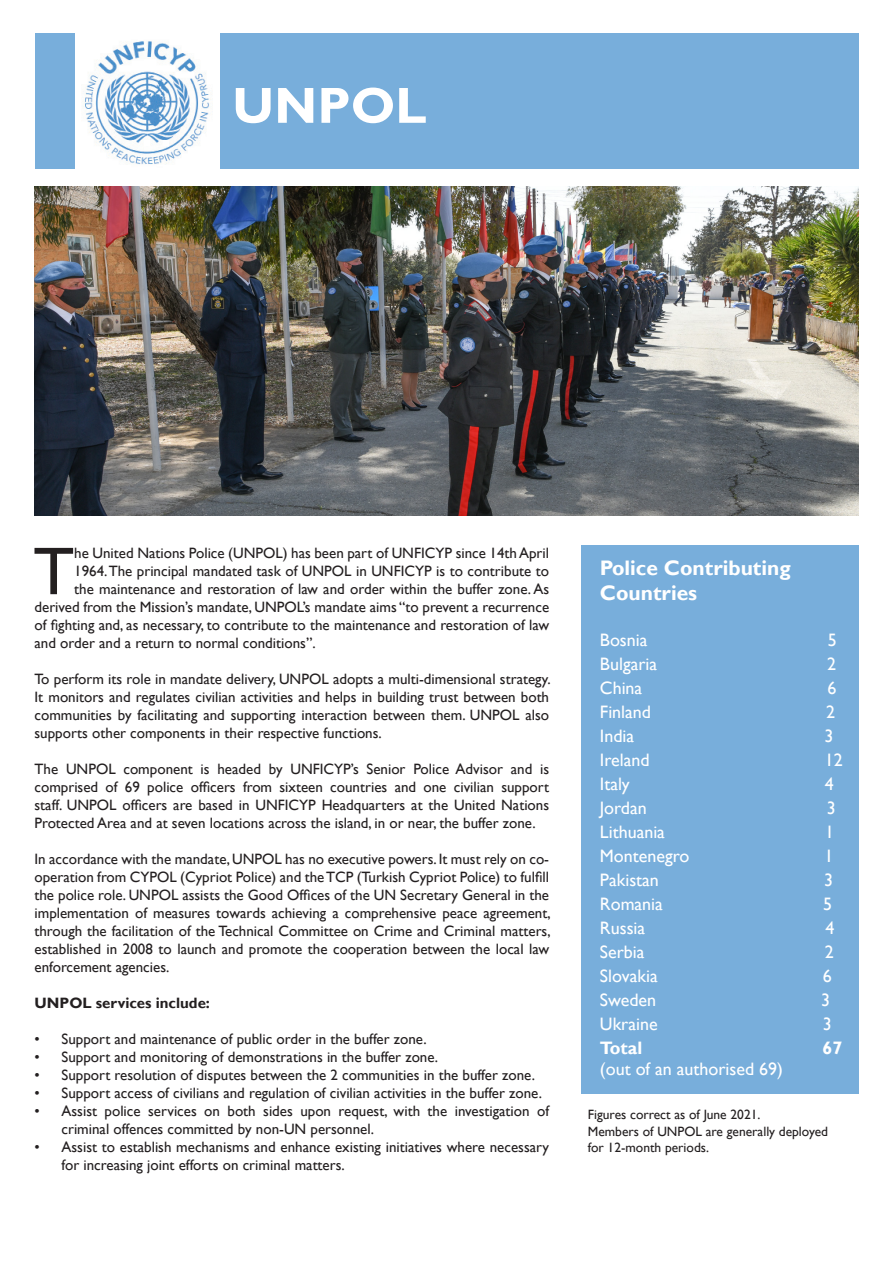
<style>
.page{position:relative;width:893px;height:1263px;background:#fff}
.page>*{position:absolute;margin:0;border:0;box-sizing:border-box;transform-origin:0 0}
.t1{font:67.8px "Gill Sans";color:#231f20}
.t2{font:700 51px "Gill Sans";color:#fff}
.t3{font:700 21px "Gill Sans";color:#fff}
.t4{font:18px "Gill Sans";color:#fff}
.t5{font:700 18px "Gill Sans";color:#fff}
.t6{font:15px/18px "Gill Sans";color:#231f20;text-align:justify}
.t7{font:700 15px "Gill Sans";color:#231f20}
.t8{font:13.5px "Gill Sans";color:#231f20}
</style>
<div class="page">
<div style="left:34px;top:34px;width:824px;height:135px;background:#78aedb"></div>
<img style="left:76px;top:34px;width:143px;height:135px">
<div style="left:581px;top:545px;width:278px;height:548px;background:#78aedb"></div>
<img style="left:34px;top:186px;width:824px;height:330px">
<p class="t2" style="left:232px;top:75px;width:196px">UNPOL</p>
<p class="t1" style="left:33px;top:532px;width:42px">T</p>
<p class="t6" style="left:74px;top:544px;width:476px">he United Nations Police (UNPOL) has been part of UNFICYP since 14th April</p>
<p class="t6" style="left:74px;top:562px;width:476px">1964. The principal mandated task of UNPOL in UNFICYP is to contribute to</p>
<p class="t6" style="left:74px;top:580px;width:476px">the maintenance and restoration of law and order within the buffer zone. As</p>
<p class="t6" style="left:34px;top:598px;width:516px">derived from the Mission’s mandate, UNPOL’s mandate aims “to prevent a recurrence</p>
<p class="t6" style="left:34px;top:616px;width:516px">of fighting and, as necessary, to contribute to the maintenance and restoration of law</p>
<p class="t6" style="left:34px;top:634px;width:283px">and order and a return to normal conditions”.</p>
<p class="t6" style="left:34px;top:670px;width:518px">To perform its role in mandate delivery, UNPOL adopts a multi-dimensional strategy.<br>It monitors and regulates civilian activities and helps in building trust between both communities by facilitating and supporting interaction between them. UNPOL also supports other components in their respective functions.</p>
<p class="t6" style="left:34px;top:760px;width:516px">The UNPOL component is headed by UNFICYP’s Senior Police Advisor and is comprised of 69 police officers from sixteen countries and one civilian support staff. UNPOL officers are based in UNFICYP Headquarters at the United Nations Protected Area and at seven locations across the island, in or near, the buffer zone.</p>
<p class="t6" style="left:34px;top:850px;width:518px">In accordance with the mandate, UNPOL has no executive powers. It must rely on co&shy;operation from CYPOL (Cypriot Police) and the TCP (Turkish Cypriot Police) to fulfill the police role. UNPOL assists the Good Offices of the UN Secretary General in the implementation of measures towards achieving a comprehensive peace agreement, through the facilitation of the Technical Committee on Crime and Criminal matters, established in 2008 to launch and promote the cooperation between the local law enforcement agencies.</p>
<p class="t7" style="left:34px;top:994px;width:177px">UNPOL services include:</p>
<p class="t6" style="left:34px;top:1030px;width:394px">• Support and maintenance of public order in the buffer zone.</p>
<p class="t6" style="left:34px;top:1048px;width:405px">• Support and monitoring of demonstrations in the buffer zone.</p>
<p class="t6" style="left:34px;top:1066px;width:502px">• Support resolution of disputes between the 2 communities in the buffer zone.</p>
<p class="t6" style="left:34px;top:1084px;width:509px">• Support access of civilians and regulation of civilian activities in the buffer zone.</p>
<p class="t6" style="left:62px;top:1102px;width:489px;text-indent:-27px">• Assist police services on both sides upon request, with the investigation of criminal offences committed by non-UN personnel.</p>
<p class="t6" style="left:62px;top:1138px;width:489px;text-indent:-27px">• Assist to establish mechanisms and enhance existing initiatives where necessary for increasing joint efforts on criminal matters.</p>
<p class="t3" style="left:600px;top:555px;width:192px">Police Contributing</p>
<p class="t3" style="left:600px;top:580px;width:99px">Countries</p>
<p class="t4" style="left:600px;top:629px;width:49px">Bosnia</p>
<p class="t4" style="left:828px;top:629px;width:10px">5</p>
<p class="t4" style="left:600px;top:653px;width:59px">Bulgaria</p>
<p class="t4" style="left:827px;top:653px;width:10px">2</p>
<p class="t4" style="left:600px;top:677px;width:44px">China</p>
<p class="t4" style="left:827px;top:677px;width:10px">6</p>
<p class="t4" style="left:600px;top:701px;width:53px">Finland</p>
<p class="t4" style="left:826px;top:701px;width:10px">2</p>
<p class="t4" style="left:600px;top:725px;width:36px">India</p>
<p class="t4" style="left:824px;top:725px;width:10px">3</p>
<p class="t4" style="left:600px;top:749px;width:51px">Ireland</p>
<p class="t4" style="left:825px;top:749px;width:19px">12</p>
<p class="t4" style="left:600px;top:773px;width:31px">Italy</p>
<p class="t4" style="left:825px;top:773px;width:10px">4</p>
<p class="t4" style="left:600px;top:797px;width:48px">Jordan</p>
<p class="t4" style="left:827px;top:797px;width:10px">3</p>
<p class="t4" style="left:600px;top:821px;width:67px">Lithuania</p>
<p class="t4" style="left:825px;top:821px;width:10px">1</p>
<p class="t4" style="left:600px;top:845px;width:91px">Montenegro</p>
<p class="t4" style="left:824px;top:845px;width:10px">1</p>
<p class="t4" style="left:600px;top:869px;width:61px">Pakistan</p>
<p class="t4" style="left:824px;top:869px;width:10px">3</p>
<p class="t4" style="left:600px;top:893px;width:64px">Romania</p>
<p class="t4" style="left:823px;top:893px;width:10px">5</p>
<p class="t4" style="left:600px;top:917px;width:47px">Russia</p>
<p class="t4" style="left:825px;top:917px;width:10px">4</p>
<p class="t4" style="left:600px;top:941px;width:46px">Serbia</p>
<p class="t4" style="left:825px;top:941px;width:10px">2</p>
<p class="t4" style="left:600px;top:965px;width:59px">Slovakia</p>
<p class="t4" style="left:823px;top:965px;width:10px">6</p>
<p class="t4" style="left:600px;top:989px;width:58px">Sweden</p>
<p class="t4" style="left:821px;top:989px;width:10px">3</p>
<p class="t4" style="left:600px;top:1013px;width:59px">Ukraine</p>
<p class="t4" style="left:823px;top:1013px;width:10px">3</p>
<p class="t5" style="left:600px;top:1037px;width:44px">Total</p>
<p class="t5" style="left:822px;top:1037px;width:21px">67</p>
<p class="t4" style="left:600px;top:1059px;width:185px">(out of an authorised 69)</p>
<p class="t8" style="left:588px;top:1107px;width:174px">Figures correct as of June 2021.</p>
<p class="t8" style="left:588px;top:1123px;width:242px">Members of UNPOL are generally deployed</p>
<p class="t8" style="left:588px;top:1139px;width:123px">for 12-month periods.</p>
</div>
